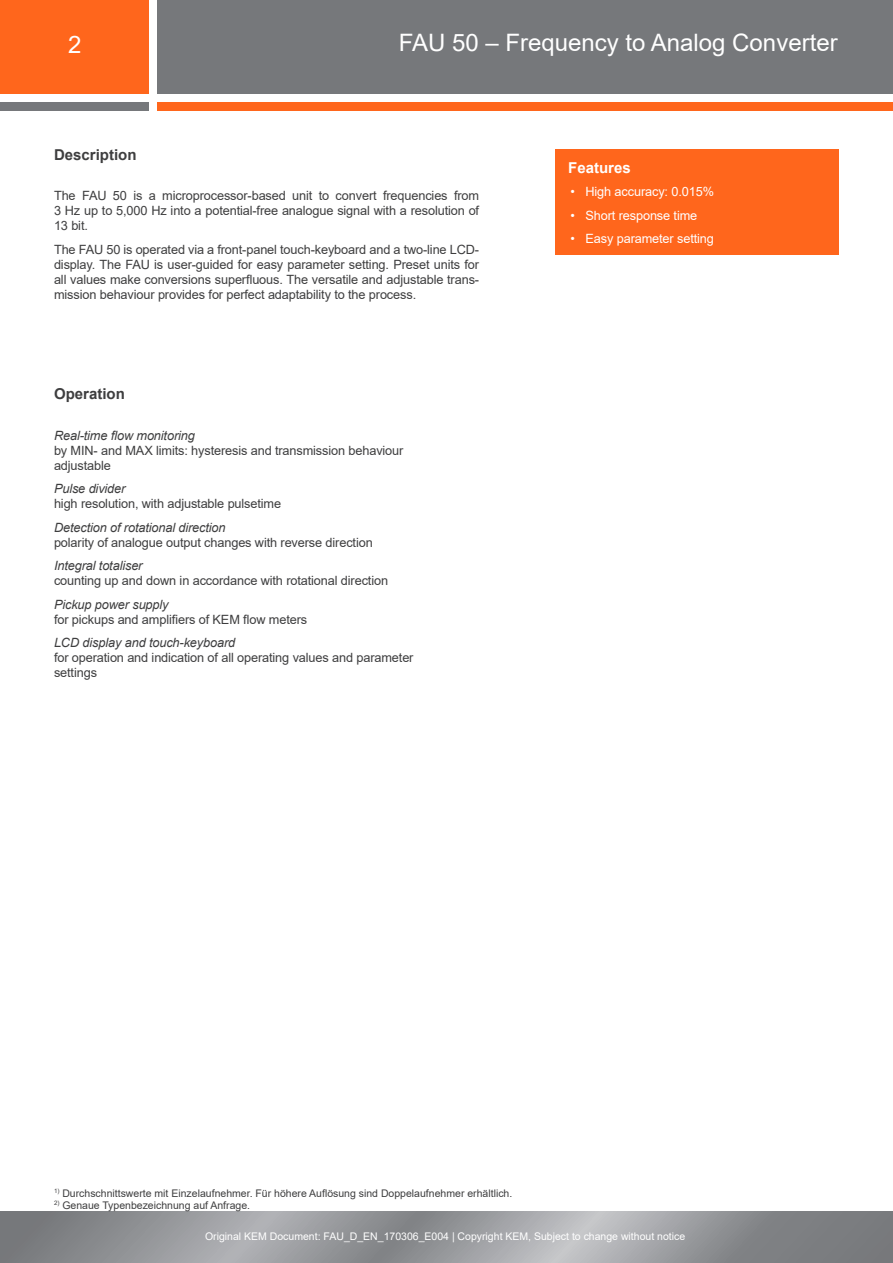
<style>
.page{position:relative;width:893px;height:1263px;background:#fff}
.page>*{position:absolute;margin:0;border:0;box-sizing:border-box;transform-origin:0 0}
.t1{font:24px "Arial";color:#fff}
.KEM_H1_text_grey{font:700 15px "Arial";color:#3e3e3f}
.KEM_H1_text_white{font:700 15px "Arial";color:#fff}
.KEM_text_left_justif{font:12.75px/15px "Arial";letter-spacing:-.01em;color:#3e3e3f}
.t2{font:12.75px "Arial";letter-spacing:-.01em;color:#fff}
.KEM_footer_grey{font:10.5px "Arial";color:#3e3e3f}
.t3{font:10.5px "Arial";color:#fff}
.s1{font-style:italic}
</style>
<div class="page">
<div style="left:0;top:0;width:149px;height:94px;background:#ff661c"></div>
<div style="left:157px;top:0;width:736px;height:94px;background:#76787b"></div>
<div style="left:0;top:102px;width:149px;height:9px;background:#76787b"></div>
<div style="left:157px;top:102px;width:736px;height:9px;background:#ff661c"></div>
<svg style="left:0;top:1212px;width:893px;height:51px;background:#95969a"></svg>
<div style="left:555px;top:149px;width:284px;height:105px;background:#ff661c"></div>
<h1 class="t1" style="left:68px;top:28px;width:15px">2</h1>
<h1 class="t1" style="left:399px;top:27px;width:440px">FAU 50 – Frequency to Analog Converter</h1>
<p class="KEM_H1_text_grey" style="left:54px;top:144px;width:84px">Description</p>
<p class="KEM_text_left_justif" style="left:54px;top:188px;width:427px;text-align:justify">The FAU 50 is a microprocessor-based unit to convert frequencies from 3 Hz up to 5,000 Hz into a potential-free analogue signal with a resolution of 13 bit.</p>
<p class="KEM_text_left_justif" style="left:54px;top:242px;width:427px;text-align:justify">The FAU 50 is operated via a front-panel touch-keyboard and a two-line LCD&shy;display. The FAU is user-guided for easy parameter setting. Preset units for all values make conversions superfluous. The versatile and adjustable trans&shy;mission behaviour provides for perfect adaptability to the process.</p>
<p class="KEM_H1_text_grey" style="left:54px;top:383px;width:72px">Operation</p>
<p class="KEM_text_left_justif" style="left:54px;top:428px;width:351px"><span class="s1">Real-time flow monitoring<br></span>by MIN- and MAX limits: hysteresis and transmission behaviour adjustable</p>
<p class="KEM_text_left_justif" style="left:54px;top:481px;width:229px"><span class="s1">Pulse divider<br></span>high resolution, with adjustable pulsetime</p>
<p class="KEM_text_left_justif" style="left:54px;top:520px;width:320px"><span class="s1">Detection of rotational direction<br></span>polarity of analogue output changes with reverse direction</p>
<p class="KEM_text_left_justif" style="left:54px;top:558px;width:336px"><span class="s1">Integral totaliser<br></span>counting up and down in accordance with rotational direction</p>
<p class="KEM_text_left_justif" style="left:54px;top:597px;width:255px"><span class="s1">Pickup power supply<br></span>for pickups and amplifiers of KEM flow meters</p>
<p class="KEM_text_left_justif" style="left:54px;top:635px;width:361px"><span class="s1">LCD display and touch-keyboard<br></span>for operation and indication of all operating values and parameter settings</p>
<p class="KEM_H1_text_white" style="left:568px;top:157px;width:64px">Features</p>
<p class="t2" style="left:570px;top:183px;width:145px">• High accuracy: 0.015%</p>
<p class="t2" style="left:570px;top:206px;width:128px">• Short response time</p>
<p class="t2" style="left:570px;top:230px;width:145px">• Easy parameter setting</p>
<p class="KEM_footer_grey" style="left:54px;top:1186px;width:460px"><sup>1)</sup> Durchschnittswerte mit Einzelaufnehmer. Für höhere Auflösung sind Doppelaufnehmer erhältlich.</p>
<p class="KEM_footer_grey" style="left:54px;top:1198px;width:198px"><sup>2)</sup> Genaue Typenbezeichnung auf Anfrage.</p>
<p class="t3" style="left:205px;top:1229px;width:482px">Original KEM Document: FAU_D_EN_170306_E004 | Copyright KEM, Subject to change without notice</p>
</div>
